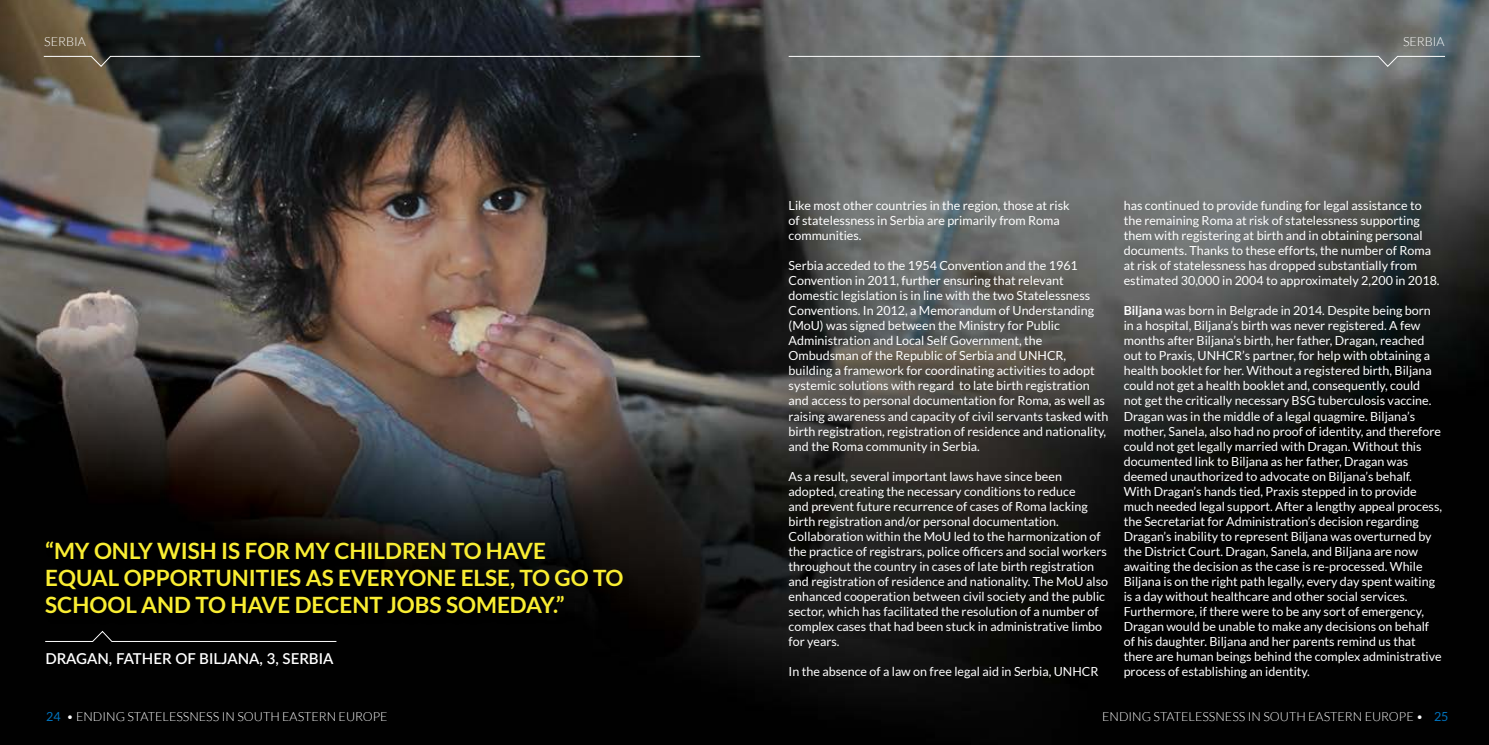
<style>
.page{position:relative;width:1489px;height:745px;background:#fff}
.page>*{position:absolute;margin:0;border:0;box-sizing:border-box;transform-origin:0 0}
.t1{font:700 22.5px/27px "Lato";color:#f9ed32}
.t2{font:600 15px "Lato";color:#fff}
.t3{font:12.5px/15px "Lato";color:#fff}
.t4{font:300 12.5px "Lato";color:#fff}
.s1{font-weight:400;color:#0072bc}
.s2{font-weight:700}
</style>
<div class="page">
<img style="left:0;top:0;width:1488px;height:744px">
<div style="left:44px;top:539px;width:590px;height:85px;background:#000"></div>
<svg style="left:45px;top:630px;width:292px;height:11px;background:#030303"></svg>
<svg style="left:43px;top:56px;width:657px;height:11px;background:#363838"></svg>
<svg style="left:788px;top:56px;width:657px;height:11px;background:#7d8283"></svg>
<p class="t4" style="left:44px;top:35px;width:43px">SERBIA</p>
<h1 class="t1" style="left:45px;top:536px;width:580px">“MY ONLY WISH IS FOR MY CHILDREN TO HAVE<br>EQUAL OPPORTUNITIES AS EVERYONE ELSE, TO GO TO<br>SCHOOL AND TO HAVE DECENT JOBS SOMEDAY.”</h1>
<p class="t2" style="left:45px;top:647px;width:289px">DRAGAN, FATHER OF BILJANA, 3, SERBIA</p>
<p class="t4" style="left:46px;top:709px;width:343px"><span class="s1">24</span> • ENDING STATELESSNESS IN SOUTH EASTERN EUROPE</p>
<p class="t4" style="left:1402px;top:35px;width:43px">SERBIA</p>
<p class="t3" style="left:788px;top:198px;width:282px">Like most other countries in the region, those at risk of statelessness in Serbia are primarily from Roma communities.</p>
<p class="t3" style="left:788px;top:258px;width:321px">Serbia acceded to the 1954 Convention and the 1961<br>Convention in 2011, further ensuring that relevant domestic legislation is in line with the two Statelessness Conventions. In 2012, a Memorandum of Understanding (MoU) was signed between the Ministry for Public Administration and Local Self Government, the Ombudsman of the Republic of Serbia and UNHCR, building a framework for coordinating activities to adopt systemic solutions with regard to late birth registration and access to personal documentation for Roma, as well as raising awareness and capacity of civil servants tasked with birth registration, registration of residence and nationality, and the Roma community in Serbia.</p>
<p class="t3" style="left:788px;top:468px;width:321px">As a result, several important laws have since been adopted, creating the necessary conditions to reduce<br>and prevent future recurrence of cases of Roma lacking birth registration and/or personal documentation.<br>Collaboration within the MoU led to the harmonization of the practice of registrars, police officers and social workers throughout the country in cases of late birth registration and registration of residence and nationality. The MoU also enhanced cooperation between civil society and the public sector, which has facilitated the resolution of a number of complex cases that had been stuck in administrative limbo for years.</p>
<p class="t3" style="left:788px;top:663px;width:311px">In the absence of a law on free legal aid in Serbia, UNHCR</p>
<p class="t3" style="left:1123px;top:198px;width:317px">has continued to provide funding for legal assistance to the remaining Roma at risk of statelessness supporting them with registering at birth and in obtaining personal documents. Thanks to these efforts, the number of Roma at risk of statelessness has dropped substantially from estimated 30,000 in 2004 to approximately 2,200 in 2018.</p>
<p class="t3" style="left:1123px;top:303px;width:320px"><span class="s2">Biljana</span> was born in Belgrade in 2014. Despite being born in a hospital, Biljana’s birth was never registered. A few months after Biljana’s birth, her father, Dragan, reached out to Praxis, UNHCR’s partner, for help with obtaining a health booklet for her. Without a registered birth, Biljana could not get a health booklet and, consequently, could<br>not get the critically necessary BSG tuberculosis vaccine.<br>Dragan was in the middle of a legal quagmire. Biljana’s mother, Sanela, also had no proof of identity, and therefore could not get legally married with Dragan. Without this documented link to Biljana as her father, Dragan was deemed unauthorized to advocate on Biljana’s behalf.<br>With Dragan’s hands tied, Praxis stepped in to provide much needed legal support. After a lengthy appeal process, the Secretariat for Administration’s decision regarding Dragan’s inability to represent Biljana was overturned by the District Court. Dragan, Sanela, and Biljana are now awaiting the decision as the case is re-processed. While Biljana is on the right path legally, every day spent waiting is a day without healthcare and other social services.<br>Furthermore, if there were to be any sort of emergency, Dragan would be unable to make any decisions on behalf of his daughter. Biljana and her parents remind us that there are human beings behind the complex administrative process of establishing an identity.</p>
<p class="t4" style="left:1102px;top:709px;width:348px">ENDING STATELESSNESS IN SOUTH EASTERN EUROPE • <span class="s1">25</span></p>
</div>
